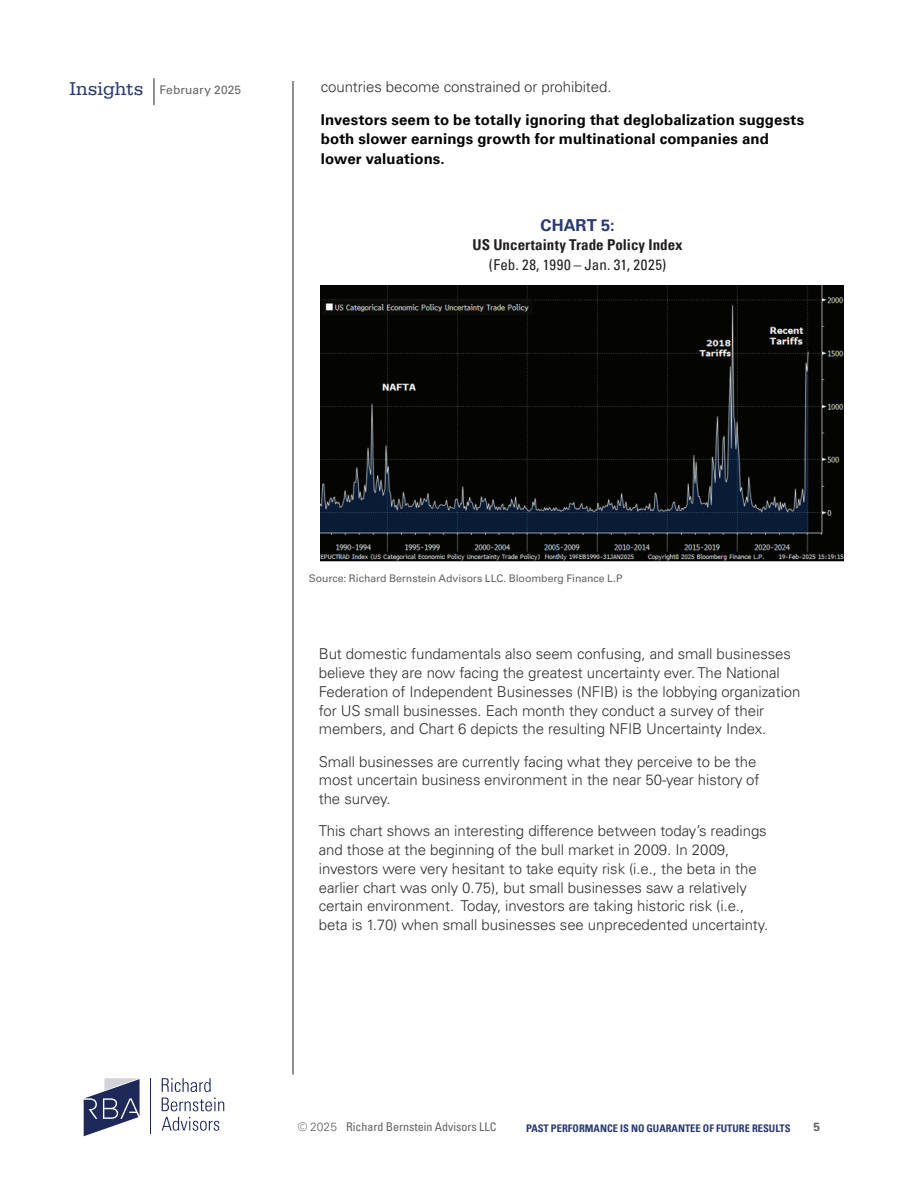
<style>
.page{position:relative;width:918px;height:1188px;background:#fff}
.page>*{position:absolute;margin:0;border:0;box-sizing:border-box;transform-origin:0 0}
.t1{font:700 16.5px "Univers LT Pro 65";letter-spacing:.005em;color:#2a3a70}
.Body_Universe_45_10_12_5{font:300 15px/18.8px "Univers LT Pro 45";letter-spacing:-.005em;color:#312f30}
.Subhead_Universe_65_11_pt{font:300 15px/18.8px "Univers LT Pro 45";letter-spacing:-.005em;color:#312f30}
.Subhead_Universe_65_11_pt-2{font:700 15px/19.5px "Univers LT Pro 65";letter-spacing:.005em;color:#040503}
.t2{font:700 condensed 15px "Univers LT Pro";letter-spacing:.005em;color:#231f20}
.t3{font:condensed 15px "Univers LT Pro";letter-spacing:.035em;color:#231f20}
.t4{font:condensed 12px "Univers LT Pro";color:#636366}
.t5{font:12px "Univers LT Pro 55 Roman";letter-spacing:.01em;color:#636366}
.t6{font:700 12px "Univers LT Pro 65";color:#636366}
.t7{font:10.5px "Univers LT Pro 55 Roman";color:#636366}
.t8{font:700 condensed 10.5px "Univers LT Pro";color:#2a3a70}
.s1{font-family:"Serifa Std";font-size:19.5px;color:#2a3a70}
.s2{font-family:"Univers LT Pro 45";font-weight:300;font-stretch:normal}
</style>
<div class="page">
<hr style="left:293px;top:81px;width:1px;height:994px;background:#231f20">
<svg style="left:154px;top:78px;width:1px;height:27px"></svg>
<svg style="left:84px;top:1078px;width:56px;height:58px"></svg>
<hr style="left:151px;top:1078px;width:1px;height:55px;background:#1e2959">
<svg style="left:162px;top:1117px;width:57px;height:14px"></svg>
<svg style="left:162px;top:1078px;width:49px;height:14px"></svg>
<svg style="left:162px;top:1098px;width:62px;height:13px"></svg>
<img style="left:321px;top:286px;width:522px;height:276px">
<p class="t5" style="left:70px;top:82px;width:173px"><span class="s1">Insights</span> February 2025</p>
<p class="Body_Universe_45_10_12_5" style="left:321px;top:77px;width:292px">countries become constrained or prohibited.</p>
<p class="Subhead_Universe_65_11_pt-2" style="left:321px;top:109px;width:485px">Investors seem to be totally ignoring that deglobalization suggests both slower earnings growth for multinational companies and lower valuations.</p>
<p class="t1" style="left:541px;top:214px;width:76px">CHART 5:</p>
<p class="t2" style="left:473px;top:236px;width:212px">US Uncertainty Trade Policy Index</p>
<p class="t3" style="left:489px;top:255px;width:179px">(Feb. 28, 1990 – Jan. 31, 2025)</p>
<p class="t7" style="left:309px;top:571px;width:315px">Source: Richard Bernstein Advisors LLC. Bloomberg Finance L.P</p>
<p class="Subhead_Universe_65_11_pt" style="left:319px;top:644px;width:483px">But domestic fundamentals also seem confusing, and small businesses believe they are now facing the greatest uncertainty ever. The National Federation of Independent Businesses (NFIB) is the lobbying organization for US small businesses. Each month they conduct a survey of their members, and Chart 6 depicts the resulting NFIB Uncertainty Index.</p>
<p class="Body_Universe_45_10_12_5" style="left:319px;top:751px;width:442px">Small businesses are currently facing what they perceive to be the most uncertain business environment in the near 50-year history of the survey.</p>
<p class="Body_Universe_45_10_12_5" style="left:319px;top:821px;width:451px">This chart shows an interesting difference between today’s readings and those at the beginning of the bull market in 2009. In 2009, investors were very hesitant to take equity risk (i.e., the beta in the earlier chart was only 0.75), but small businesses saw a relatively certain environment. Today, investors are taking historic risk (i.e., beta is 1.70) when small businesses see unprecedented uncertainty.</p>
<p class="t4" style="left:298px;top:1119px;width:200px"><span class="s2">© 2025</span> Richard Bernstein Advisors LLC</p>
<p class="t8" style="left:526px;top:1122px;width:266px">PAST PERFORMANCE IS NO GUARANTEE OF FUTURE RESULTS</p>
<p class="t6" style="left:814px;top:1118px;width:8px">5</p>
</div>
